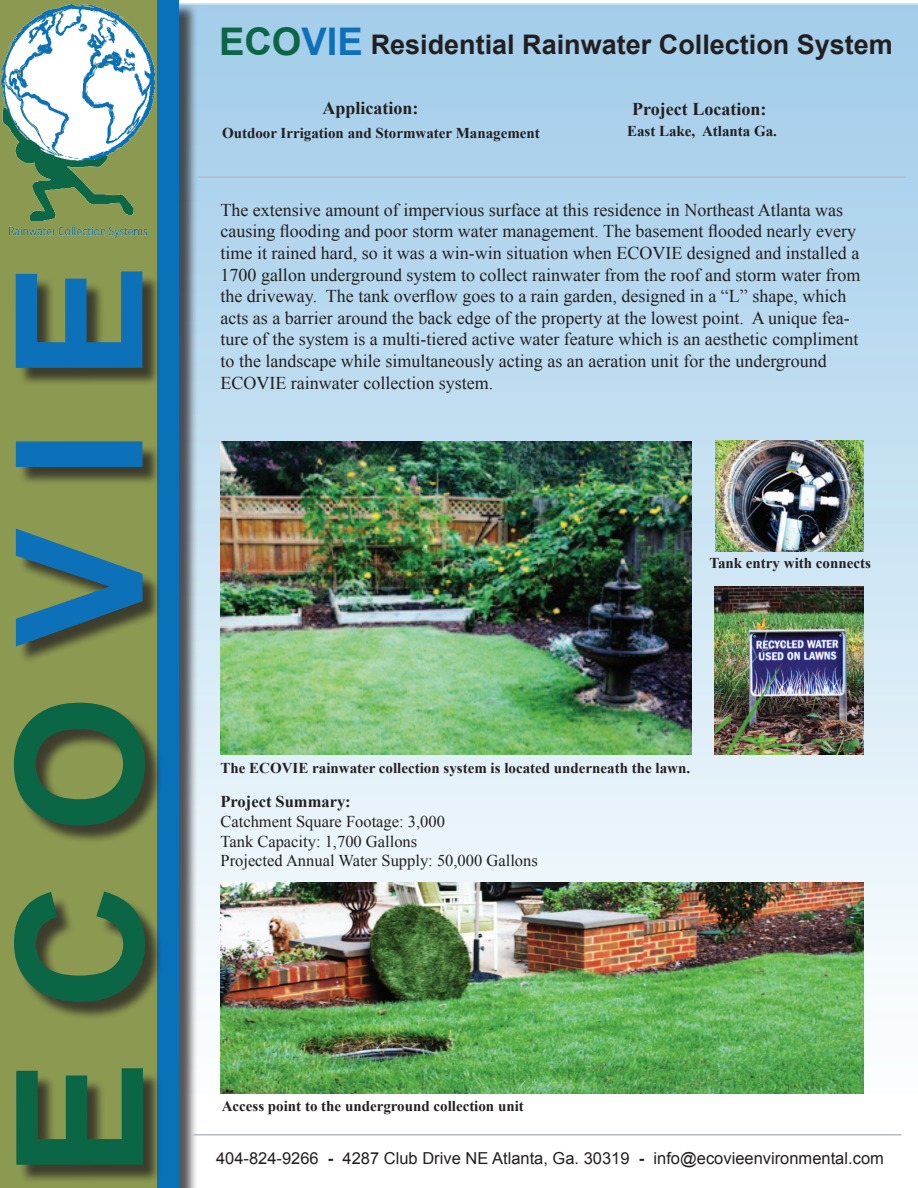
<style>
.page{position:relative;width:918px;height:1188px;background:#fff}
.page>*{position:absolute;margin:0;border:0;box-sizing:border-box;transform-origin:0 0}
.t1{font:700 177px "Arial";color:#0b6645}
.t2{font:700 38.1px "Arial";color:#0b6645}
.t3{font:700 27px "Arial";color:#231f20}
.t4{font:18px/21.6px "Times New Roman";color:#231f20}
.t5{font:700 18px "Times New Roman";color:#231f20}
.t6{font:16.5px/19.8px "Times New Roman";color:#231f20}
.t7{font:16.5px "Arial";color:#231f20}
.t8{font:700 16.5px "Times New Roman";color:#231f20}
.t9{font:700 15px "Times New Roman";color:#231f20}
.s1{color:#0d71b9}
.s2{font-weight:700}
</style>
<div class="page">
<img style="left:198px;top:3px;width:720px;height:1091px">
<div style="left:0;top:0;width:160px;height:1188px;background:#8c9951"></div>
<div style="left:160px;top:2px;width:38px;height:1186px;background:#231f20;opacity:.75"></div>
<div style="left:158px;top:0;width:21px;height:1188px;background:#0871ba"></div>
<div style="left:16px;top:274px;width:148px;height:910px;background:#231f20;opacity:.75"></div>
<img style="left:10px;top:226px;width:137px;height:12px">
<hr style="left:193px;top:1134px;width:709px;height:2px;background:#b7bac4">
<img style="left:0;top:4px;width:155px;height:216px">
<hr style="left:198px;top:176px;width:708px;height:2px;background:#b7bac4">
<img style="left:715px;top:440px;width:149px;height:112px">
<img style="left:714px;top:586px;width:150px;height:168px">
<img style="left:220px;top:883px;width:643px;height:211px">
<img style="left:220px;top:441px;width:471px;height:313px">
<h1 class="t1" style="left:-37px;top:1178px;width:917px;rotate:-90deg">E C O <span class="s1">V I E</span></h1>
<h2 class="t2" style="left:219px;top:16px;width:145px">ECO<span class="s1">VIE</span></h2>
<h3 class="t3" style="left:371px;top:27px;width:524px">Residential Rainwater Collection System</h3>
<p class="t5" style="left:322px;top:96px;width:98px">Application:</p>
<p class="t9" style="left:222px;top:122px;width:319px">Outdoor Irrigation and Stormwater Management</p>
<p class="t5" style="left:632px;top:96px;width:136px">Project Location:</p>
<p class="t9" style="left:627px;top:121px;width:152px">East Lake, Atlanta Ga.</p>
<p class="t4" style="left:220px;top:199px;width:642px">The extensive amount of impervious surface at this residence in Northeast Atlanta was causing flooding and poor storm water management. The basement flooded nearly every time it rained hard, so it was a win-win situation when ECOVIE designed and installed a 1700 gallon underground system to collect rainwater from the roof and storm water from the driveway. The tank overflow goes to a rain garden, designed in a “L” shape, which acts as a barrier around the back edge of the property at the lowest point. A unique fea&shy;ture of the system is a multi-tiered active water feature which is an aesthetic compliment to the landscape while simultaneously acting as an aeration unit for the underground ECOVIE rainwater collection system.</p>
<p class="t9" style="left:709px;top:553px;width:163px">Tank entry with connects</p>
<p class="t9" style="left:220px;top:757px;width:471px">The ECOVIE rainwater collection system is located underneath the lawn.</p>
<p class="t8" style="left:220px;top:790px;width:132px">Project Summary:</p>
<p class="t6" style="left:220px;top:811px;width:319px">Catchment Square Footage: 3,000<br>Tank Capacity: 1,700 Gallons<br>Projected Annual Water Supply: 50,000 Gallons</p>
<p class="t9" style="left:222px;top:1096px;width:304px">Access point to the underground collection unit</p>
<p class="t7" style="left:216px;top:1147px;width:669px">404-824-9266 <span class="s2">-</span> 4287 Club Drive NE Atlanta, Ga. 30319 <span class="s2">-</span> info@ecovieenvironmental.com</p>
</div>
